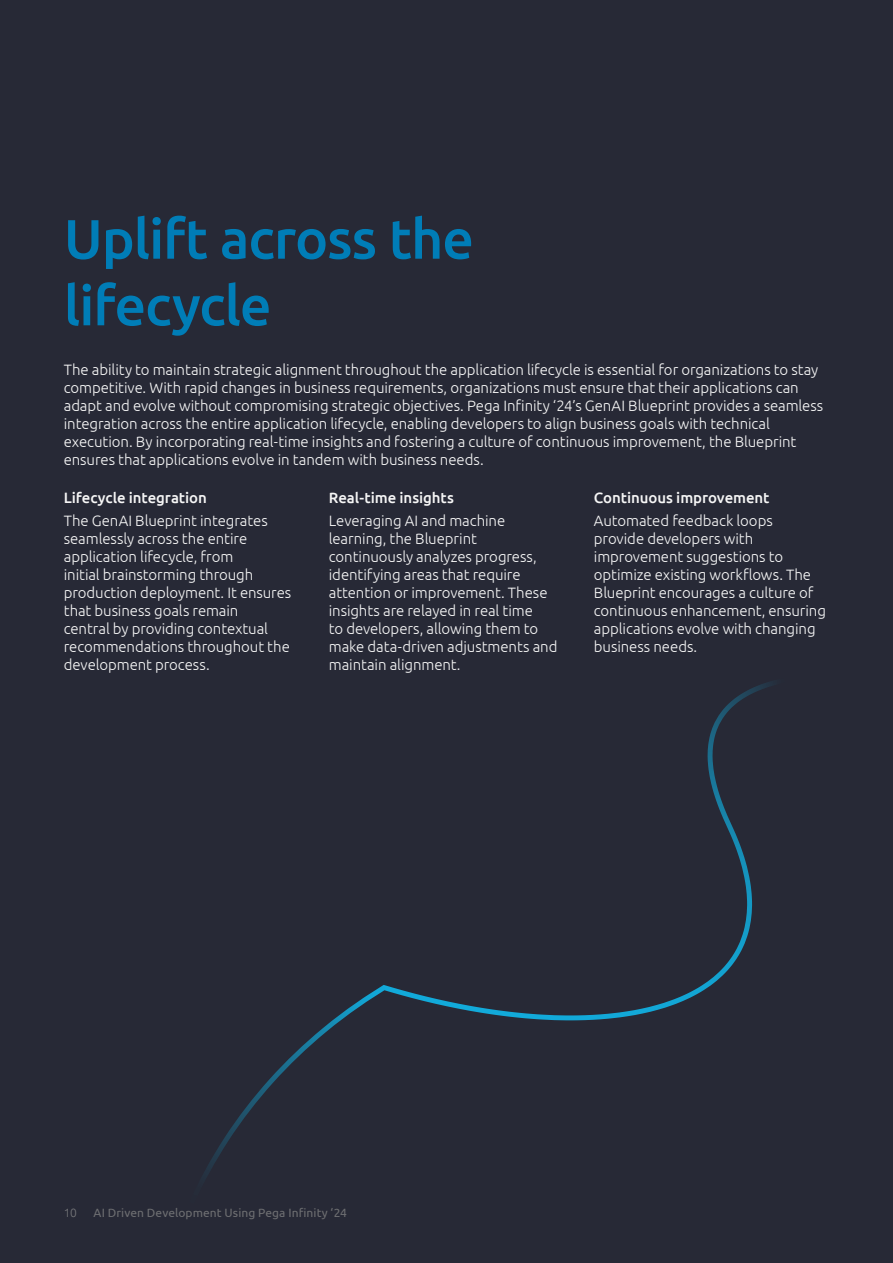
<style>
.page{position:relative;width:893px;height:1263px;background:#272936}
.page>*{position:absolute;margin:0;border:0;box-sizing:border-box;transform-origin:0 0}
.t1{font:500 55.5px/66.6px "Ubuntu";letter-spacing:-.02em;color:#007db7}
.t2{font:300 15px/18px "Ubuntu";letter-spacing:-.005em;color:#f6f6f6}
.t3{font:500 15px "Ubuntu";letter-spacing:-.005em;color:#f6f6f6}
.t4{font:12px "Ubuntu";letter-spacing:.005em;color:#6d6e71}
.t5{font:300 12px "Ubuntu";color:#77787b}
</style>
<div class="page">
<svg style="left:203px;top:682px;width:569px;height:495px"></svg>
<h1 class="t1" style="left:64px;top:204px;width:412px">Uplift across the lifecycle</h1>
<p class="t2" style="left:64px;top:360px;width:761px">The ability to maintain strategic alignment throughout the application lifecycle is essential for organizations to stay competitive. With rapid changes in business requirements, organizations must ensure that their applications can adapt and evolve without compromising strategic objectives. Pega Infinity ‘24’s GenAI Blueprint provides a seamless integration across the entire application lifecycle, enabling developers to align business goals with technical execution. By incorporating real-time insights and fostering a culture of continuous improvement, the Blueprint ensures that applications evolve in tandem with business needs.</p>
<p class="t3" style="left:64px;top:488px;width:145px">Lifecycle integration</p>
<p class="t2" style="left:64px;top:511px;width:229px">The GenAI Blueprint integrates seamlessly across the entire application lifecycle, from<br>initial brainstorming through production deployment. It ensures that business goals remain<br>central by providing contextual recommendations throughout the development process.</p>
<p class="t3" style="left:329px;top:488px;width:127px">Real-time insights</p>
<p class="t2" style="left:329px;top:511px;width:230px">Leveraging AI and machine learning, the Blueprint continuously analyzes progress, identifying areas that require attention or improvement. These insights are relayed in real time<br>to developers, allowing them to make data-driven adjustments and maintain alignment.</p>
<p class="t3" style="left:594px;top:488px;width:177px">Continuous improvement</p>
<p class="t2" style="left:594px;top:511px;width:234px">Automated feedback loops provide developers with improvement suggestions to optimize existing workflows. The<br>Blueprint encourages a culture of continuous enhancement, ensuring applications evolve with changing business needs.</p>
<p class="t5" style="left:64px;top:1205px;width:15px">10</p>
<p class="t4" style="left:94px;top:1205px;width:255px">AI Driven Development Using Pega Infinity ‘24</p>
</div>
